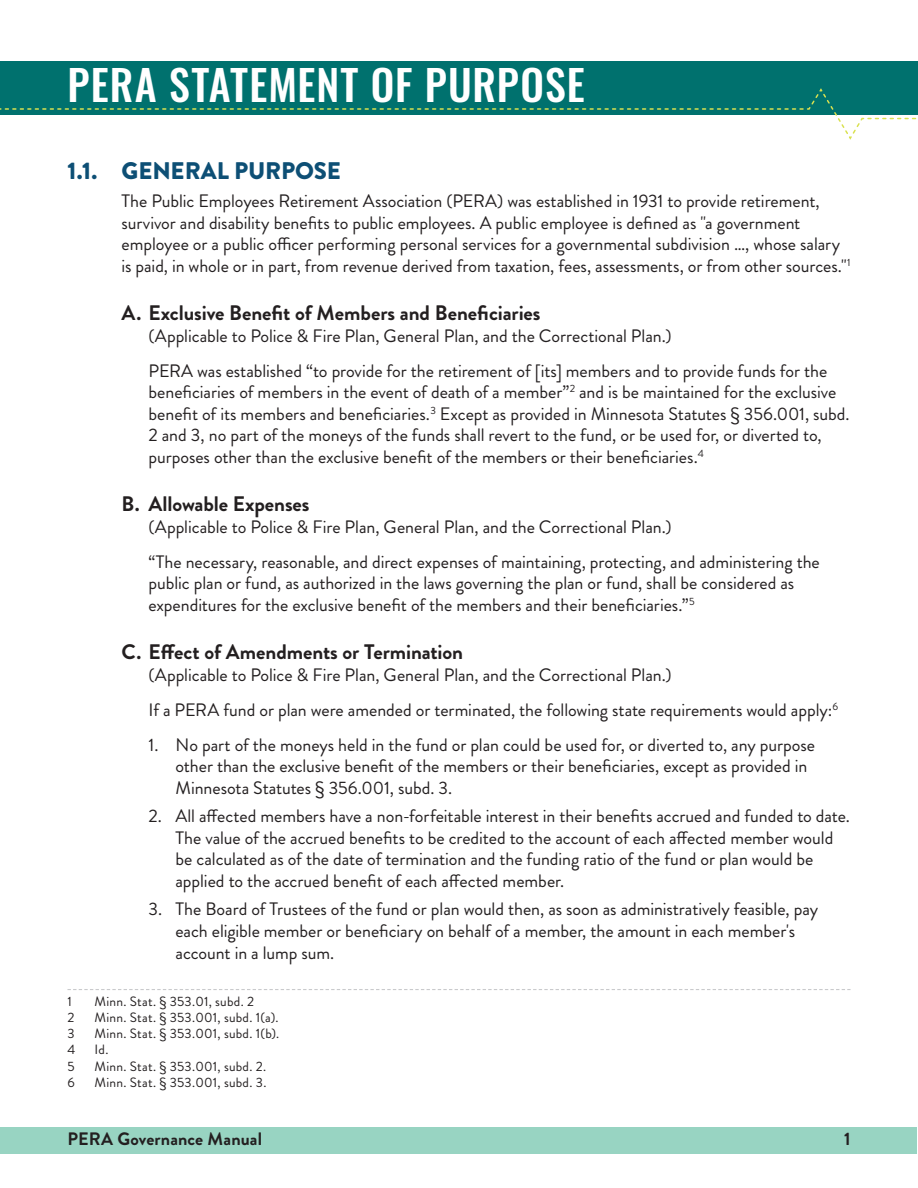
<style>
.page{position:relative;width:918px;height:1188px;background:#fff}
.page>*{position:absolute;margin:0;border:0;box-sizing:border-box;transform-origin:0 0}
.Chapter_Intro{font:500 42px "Oswald";letter-spacing:.025em;color:#fff}
.t1{font:900 24px "Brandon Grotesque";letter-spacing:-.005em;color:#0d4f75}
.t2{font:700 21px "Brandon Grotesque";letter-spacing:-.005em;color:#231f20}
.Level_2_-_Paragraph{font:18px/21.6px "Brandon Grotesque";letter-spacing:-.005em;color:#231f20}
.Level_1_Paragraph{font:18px/21.6px "Brandon Grotesque";letter-spacing:-.005em;color:#231f20}
.t3{font:700 18px "Brandon Grotesque";letter-spacing:.005em;color:#231f20}
.Footnotes{font:13.5px "Brandon Grotesque";letter-spacing:.015em;color:#231f20}
</style>
<div class="page">
<div style="left:0;top:61px;width:918px;height:54px;background:#00716e"></div>
<div style="left:1px;top:1127px;width:916px;height:27px;background:#98d4c2"></div>
<svg style="left:0;top:88px;width:917px;height:52px"></svg>
<svg style="left:68px;top:989px;width:783px;height:1px"></svg>
<h1 class="Chapter_Intro" style="left:68px;top:63px;width:519px">PERA STATEMENT OF PURPOSE</h1>
<p class="t1" style="left:68px;top:154px;width:275px">1.1. GENERAL PURPOSE</p>
<p class="Level_1_Paragraph" style="left:122px;top:190px;width:731px">The Public Employees Retirement Association (PERA) was established in 1931 to provide retirement, survivor and disability benefits to public employees. A public employee is defined as "a government employee or a public officer performing personal services for a governmental subdivision …, whose salary is paid, in whole or in part, from revenue derived from taxation, fees, assessments, or from other sources."<sup>1</sup></p>
<p class="t2" style="left:122px;top:298px;width:421px">A. Exclusive Benefit of Members and Beneficiaries</p>
<p class="Level_2_-_Paragraph" style="left:148px;top:325px;width:525px">(Applicable to Police &amp; Fire Plan, General Plan, and the Correctional Plan.)</p>
<p class="Level_2_-_Paragraph" style="left:148px;top:360px;width:703px">PERA was established “to provide for the retirement of [its] members and to provide funds for the beneficiaries of members in the event of death of a member”<sup>2</sup> and is be maintained for the exclusive benefit of its members and beneficiaries.<sup>3</sup> Except as provided in Minnesota Statutes § 356.001, subd.<br>2 and 3, no part of the moneys of the funds shall revert to the fund, or be used for, or diverted to, purposes other than the exclusive benefit of the members or their beneficiaries.<sup>4</sup></p>
<p class="t2" style="left:122px;top:489px;width:190px">B. Allowable Expenses</p>
<p class="Level_2_-_Paragraph" style="left:148px;top:516px;width:525px">(Applicable to Police &amp; Fire Plan, General Plan, and the Correctional Plan.)</p>
<p class="Level_2_-_Paragraph" style="left:148px;top:551px;width:673px">“The necessary, reasonable, and direct expenses of maintaining, protecting, and administering the public plan or fund, as authorized in the laws governing the plan or fund, shall be considered as expenditures for the exclusive benefit of the members and their beneficiaries.”<sup>5</sup></p>
<p class="t2" style="left:122px;top:637px;width:343px">C. Effect of Amendments or Termination</p>
<p class="Level_2_-_Paragraph" style="left:148px;top:664px;width:525px">(Applicable to Police &amp; Fire Plan, General Plan, and the Correctional Plan.)</p>
<p class="Level_2_-_Paragraph" style="left:148px;top:699px;width:691px">If a PERA fund or plan were amended or terminated, the following state requirements would apply:<sup>6</sup></p>
<p class="Level_2_-_Paragraph" style="left:176px;top:734px;width:641px;text-indent:-27px">1. No part of the moneys held in the fund or plan could be used for, or diverted to, any purpose other than the exclusive benefit of the members or their beneficiaries, except as provided in<br>Minnesota Statutes § 356.001, subd. 3.</p>
<p class="Level_2_-_Paragraph" style="left:176px;top:806px;width:676px;text-indent:-27px">2. All affected members have a non-forfeitable interest in their benefits accrued and funded to date.<br>The value of the accrued benefits to be credited to the account of each affected member would be calculated as of the date of termination and the funding ratio of the fund or plan would be applied to the accrued benefit of each affected member.</p>
<p class="Level_2_-_Paragraph" style="left:176px;top:899px;width:644px;text-indent:-27px">3. The Board of Trustees of the fund or plan would then, as soon as administratively feasible, pay each eligible member or beneficiary on behalf of a member, the amount in each member's account in a lump sum.</p>
<p class="Footnotes" style="left:68px;top:992px;width:6px">1</p>
<p class="Footnotes" style="left:95px;top:992px;width:161px">Minn. Stat. § 353.01, subd. 2</p>
<p class="Footnotes" style="left:68px;top:1008px;width:9px">2</p>
<p class="Footnotes" style="left:95px;top:1008px;width:186px">Minn. Stat. § 353.001, subd. 1(a).</p>
<p class="Footnotes" style="left:68px;top:1024px;width:9px">3</p>
<p class="Footnotes" style="left:95px;top:1024px;width:186px">Minn. Stat. § 353.001, subd. 1(b).</p>
<p class="Footnotes" style="left:68px;top:1040px;width:9px">4</p>
<p class="Footnotes" style="left:95px;top:1040px;width:15px">Id.</p>
<p class="Footnotes" style="left:68px;top:1057px;width:9px">5</p>
<p class="Footnotes" style="left:95px;top:1057px;width:173px">Minn. Stat. § 353.001, subd. 2.</p>
<p class="Footnotes" style="left:68px;top:1073px;width:9px">6</p>
<p class="Footnotes" style="left:95px;top:1073px;width:173px">Minn. Stat. § 353.001, subd. 3.</p>
<p class="t3" style="left:68px;top:1126px;width:196px">PERA Governance Manual</p>
<p class="t3" style="left:844px;top:1126px;width:8px">1</p>
</div>
